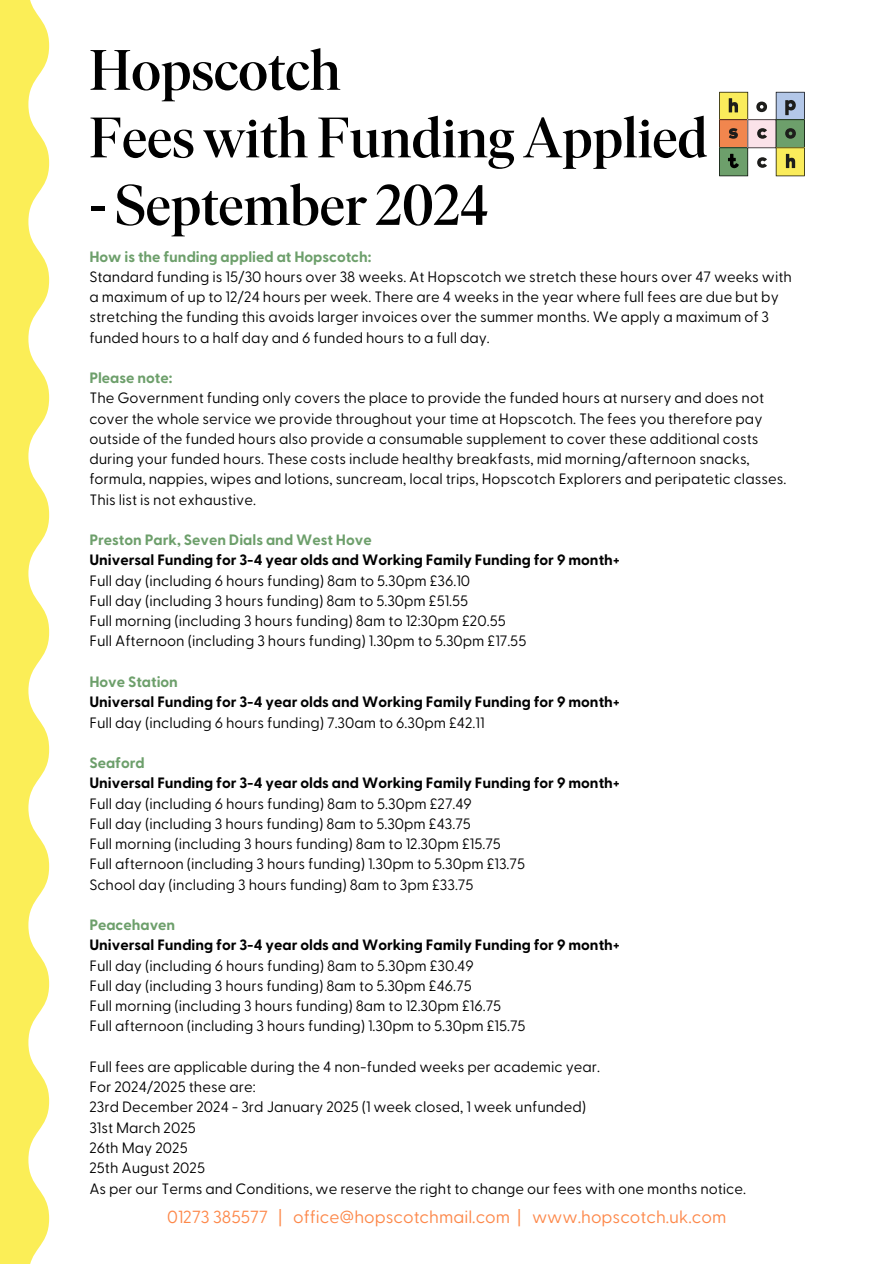
<style>
.page{position:relative;width:894px;height:1264px;background:#fff}
.page>*{position:absolute;margin:0;border:0;box-sizing:border-box;transform-origin:0 0}
.t1{font:500 56.7px/67.5px "Ivar Display";color:#000}
.t2{font:17.55px "Greycliff CF";color:#fd884a}
.t3{font:15px/20.2px "Greycliff CF";color:#000}
.t4{font:700 15px "Greycliff CF";color:#000}
.t5{font:700 15px "Greycliff CF";color:#6d9f6b}
</style>
<div class="page">
<svg style="left:0;top:0;width:49px;height:1263px;fill:#fbee57"></svg>
<svg style="left:719px;top:92px;width:85px;height:84px"></svg>
<p class="t1" style="left:89px;top:42px;width:619px">Hopscotch<br>Fees with Funding Applied</p>
<p class="t1" style="left:89px;top:177px;width:399px">- September 2024</p>
<h1 class="t5" style="left:89px;top:246px;width:283px">How is the funding applied at Hopscotch:</h1>
<p class="t3" style="left:89px;top:265px;width:703px">Standard funding is 15/30 hours over 38 weeks. At Hopscotch we stretch these hours over 47 weeks with a maximum of up to 12/24 hours per week. There are 4 weeks in the year where full fees are due but by stretching the funding this avoids larger invoices over the summer months. We apply a maximum of 3 funded hours to a half day and 6 funded hours to a full day.</p>
<p class="t5" style="left:89px;top:368px;width:85px">Please note:</p>
<p class="t3" style="left:89px;top:387px;width:698px">The Government funding only covers the place to provide the funded hours at nursery and does not cover the whole service we provide throughout your time at Hopscotch. The fees you therefore pay outside of the funded hours also provide a consumable supplement to cover these additional costs during your funded hours. These costs include healthy breakfasts, mid morning/afternoon snacks, formula, nappies, wipes and lotions, suncream, local trips, Hopscotch Explorers and peripatetic classes.<br>This list is not exhaustive.</p>
<p class="t5" style="left:89px;top:530px;width:284px">Preston Park, Seven Dials and West Hove</p>
<p class="t4" style="left:89px;top:550px;width:532px">Universal Funding for 3-4 year olds and Working Family Funding for 9 month+</p>
<p class="t3" style="left:89px;top:569px;width:382px">Full day (including 6 hours funding) 8am to 5.30pm £36.10</p>
<p class="t3" style="left:89px;top:589px;width:380px">Full day (including 3 hours funding) 8am to 5.30pm £51.55</p>
<p class="t3" style="left:89px;top:610px;width:418px">Full morning (including 3 hours funding) 8am to 12:30pm £20.55</p>
<p class="t3" style="left:89px;top:630px;width:438px">Full Afternoon (including 3 hours funding) 1.30pm to 5.30pm £17.55</p>
<p class="t5" style="left:89px;top:672px;width:90px">Hove Station</p>
<p class="t4" style="left:89px;top:692px;width:532px">Universal Funding for 3-4 year olds and Working Family Funding for 9 month+</p>
<p class="t3" style="left:89px;top:711px;width:396px">Full day (including 6 hours funding) 7.30am to 6.30pm £42.11</p>
<p class="t5" style="left:89px;top:753px;width:57px">Seaford</p>
<p class="t4" style="left:89px;top:773px;width:532px">Universal Funding for 3-4 year olds and Working Family Funding for 9 month+</p>
<p class="t3" style="left:89px;top:792px;width:384px">Full day (including 6 hours funding) 8am to 5.30pm £27.49</p>
<p class="t3" style="left:89px;top:812px;width:383px">Full day (including 3 hours funding) 8am to 5.30pm £43.75</p>
<p class="t3" style="left:89px;top:832px;width:413px">Full morning (including 3 hours funding) 8am to 12.30pm £15.75</p>
<p class="t3" style="left:89px;top:853px;width:437px">Full afternoon (including 3 hours funding) 1.30pm to 5.30pm £13.75</p>
<p class="t3" style="left:89px;top:873px;width:385px">School day (including 3 hours funding) 8am to 3pm £33.75</p>
<p class="t5" style="left:89px;top:915px;width:87px">Peacehaven</p>
<p class="t4" style="left:89px;top:935px;width:532px">Universal Funding for 3-4 year olds and Working Family Funding for 9 month+</p>
<p class="t3" style="left:89px;top:954px;width:386px">Full day (including 6 hours funding) 8am to 5.30pm £30.49</p>
<p class="t3" style="left:89px;top:974px;width:384px">Full day (including 3 hours funding) 8am to 5.30pm £46.75</p>
<p class="t3" style="left:89px;top:994px;width:413px">Full morning (including 3 hours funding) 8am to 12.30pm £16.75</p>
<p class="t3" style="left:89px;top:1015px;width:437px">Full afternoon (including 3 hours funding) 1.30pm to 5.30pm £15.75</p>
<p class="t3" style="left:89px;top:1055px;width:512px">Full fees are applicable during the 4 non-funded weeks per academic year.</p>
<p class="t3" style="left:89px;top:1075px;width:168px">For 2024/2025 these are:</p>
<p class="t3" style="left:89px;top:1096px;width:498px">23rd December 2024 - 3rd January 2025 (1 week closed, 1 week unfunded)</p>
<p class="t3" style="left:89px;top:1116px;width:108px">31st March 2025</p>
<p class="t3" style="left:89px;top:1136px;width:100px">26th May 2025</p>
<p class="t3" style="left:89px;top:1156px;width:117px">25th August 2025</p>
<p class="t3" style="left:89px;top:1177px;width:658px">As per our Terms and Conditions, we reserve the right to change our fees with one months notice.</p>
<p class="t2" style="left:167px;top:1205px;width:560px">01273 385577 | office@hopscotchmail.com | www.hopscotch.uk.com</p>
</div>
